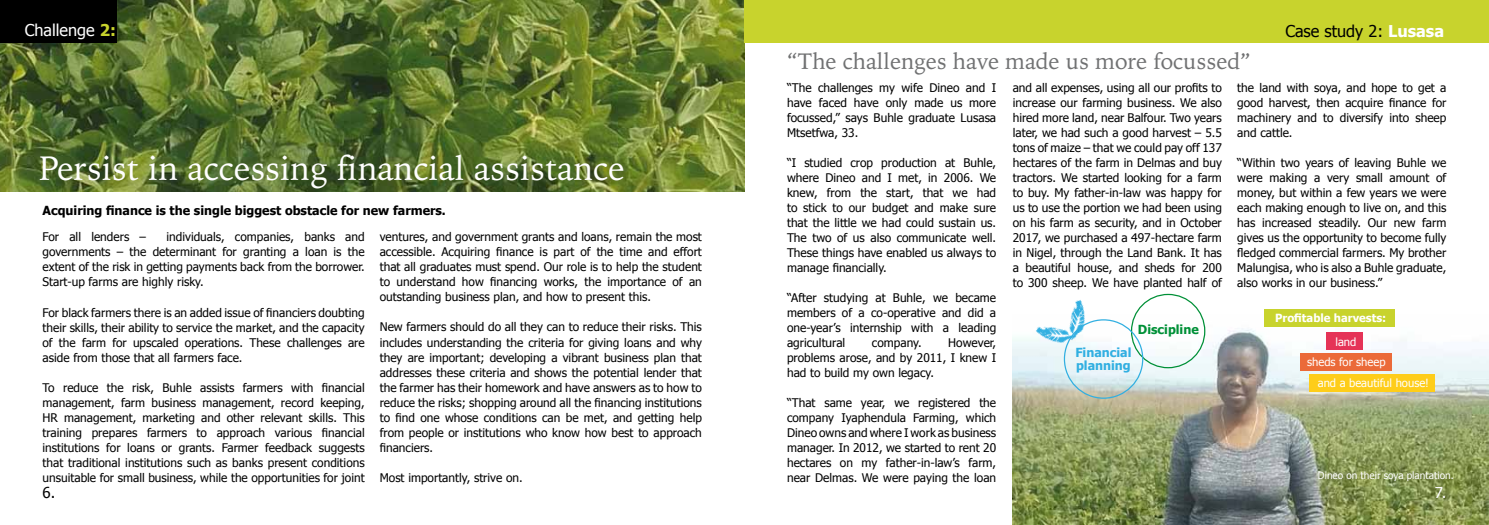
<style>
.page{position:relative;width:1489px;height:525px;background:#fff}
.page>*{position:absolute;margin:0;border:0;box-sizing:border-box;transform-origin:0 0}
.t1{font:33.75px "Iowan Old Style BT";color:#fff}
.t2{font:22.5px "Iowan Old Style BT";color:#707172}
.t3{font:16.25px "Tahoma";color:#000}
.t4{font:16.25px "Tahoma";color:#fff}
.t5{font:15px "Tahoma";color:#000}
.t6{font:15px "Tahoma";color:#fff}
.t7{font:700 12.5px "Tahoma";color:#000}
.t8{font:700 12.5px/13.8px "Tahoma";color:#31afe1}
.t9{font:700 12.5px "Tahoma";color:#009037}
.t10{font:11.88px/15px "Tahoma";color:#000;text-align:justify}
.t11{font:11.25px/21.4px "Tahoma";color:#fff}
.t12{font:700 11.25px "Tahoma";color:#fff}
.t13{font:10px "Tahoma";color:#fff}
.s1{font-weight:700;color:#c8d32d}
.s2{font-weight:700;color:#fff}
</style>
<div class="page">
<img style="left:0;top:0;width:744px;height:191px">
<img style="left:1012px;top:314px;width:476px;height:210px">
<div style="left:744px;top:0;width:744px;height:43px;background:#c8d32d"></div>
<div style="left:0;top:0;width:117px;height:43px;background:#000"></div>
<div style="left:1299px;top:353px;width:92px;height:17px;background:#eb6a39"></div>
<div style="left:1309px;top:374px;width:125px;height:18px;background:#fecd1a"></div>
<div style="left:1326px;top:332px;width:36px;height:18px;background:#e53357"></div>
<div style="left:1130px;top:294px;width:75px;height:74px;border:1px solid #009037;border-radius:50%"></div>
<img style="left:1028px;top:314px;width:52px;height:44px">
<img style="left:1050px;top:300px;width:49px;height:43px">
<div style="left:1264px;top:309px;width:130px;height:17px;background:#c8d32d"></div>
<h3 class="t4" style="left:25px;top:20px;width:93px">Challenge <span class="s1">2:</span></h3>
<h1 class="t1" style="left:39px;top:146px;width:587px">Persist in accessing financial assistance</h1>
<p class="t7" style="left:43px;top:202px;width:405px">Acquiring finance is the single biggest obstacle for new farmers.</p>
<p class="t10" style="left:43px;top:229px;width:324px;text-indent:124px">individuals, companies, banks and governments – the determinant for granting a loan is the extent of the risk in getting payments back from the borrower.<br>Start-up farms are highly risky.</p>
<p class="t10" style="left:43px;top:304px;width:324px">For black farmers there is an added issue of financiers doubting their skills, their ability to service the market, and the capacity of the farm for upscaled operations. These challenges are aside from those that all farmers face.</p>
<p class="t10" style="left:43px;top:379px;width:324px">To reduce the risk, Buhle assists farmers with financial management, farm business management, record keeping, HR management, marketing and other relevant skills. This training prepares farmers to approach various financial institutions for loans or grants. Farmer feedback suggests that traditional institutions such as banks present conditions unsuitable for small business, while the opportunities for joint</p>
<p class="t10" style="left:43px;top:229px;width:105px">For all lenders –</p>
<p class="t10" style="left:380px;top:229px;width:324px">ventures, and government grants and loans, remain the most accessible. Acquiring finance is part of the time and effort that all graduates must spend. Our role is to help the student to understand how financing works, the importance of an outstanding business plan, and how to present this.</p>
<p class="t10" style="left:380px;top:319px;width:324px">New farmers should do all they can to reduce their risks. This includes understanding the criteria for giving loans and why they are important; developing a vibrant business plan that addresses these criteria and shows the potential lender that the farmer has their homework and have answers as to how to reduce the risks; shopping around all the financing institutions to find one whose conditions can be met, and getting help from people or institutions who know how best to approach financiers.</p>
<p class="t10" style="left:380px;top:469px;width:144px">Most importantly, strive on.</p>
<h2 class="t2" style="left:787px;top:46px;width:465px">“The challenges have made us more focussed”</h2>
<h3 class="t3" style="left:1285px;top:20px;width:160px">Case study 2: <span class="s2">Lusasa</span></h3>
<p class="t10" style="left:787px;top:79px;width:211px">“The challenges my wife Dineo and I have faced have only made us more focussed,” says Buhle graduate Lusasa Mtsetfwa, 33.</p>
<p class="t10" style="left:787px;top:154px;width:211px">“I studied crop production at Buhle, where Dineo and I met, in 2006. We knew, from the start, that we had to stick to our budget and make sure that the little we had could sustain us.<br>The two of us also communicate well.<br>These things have enabled us always to manage financially.</p>
<p class="t10" style="left:787px;top:289px;width:211px">“After studying at Buhle, we became members of a co-operative and did a one-year’s internship with a leading agricultural</p>
<p class="t10" style="left:787px;top:334px;width:211px;text-indent:161px">However, problems arose, and by 2011, I knew I had to build my own legacy.</p>
<p class="t10" style="left:787px;top:394px;width:211px">“That same year, we registered the company Iyaphendula Farming, which Dineo owns and where I work as business manager. In 2012, we started to rent 20 hectares on my father-in-law’s farm, near Delmas. We were paying the loan</p>
<p class="t10" style="left:871px;top:334px;width:51px">company.</p>
<p class="t10" style="left:1012px;top:79px;width:211px">and all expenses, using all our profits to increase our farming business. We also hired more land, near Balfour. Two years later, we had such a good harvest – 5.5 tons of maize – that we could pay off 137 hectares of the farm in Delmas and buy tractors. We started looking for a farm to buy. My father-in-law was happy for us to use the portion we had been using on his farm as security, and in October 2017, we purchased a 497-hectare farm in Nigel, through the Land Bank. It has a beautiful house, and sheds for 200 to 300 sheep. We have planted half of</p>
<p class="t8" style="left:1075px;top:344px;width:58px">Financial planning</p>
<p class="t9" style="left:1137px;top:321px;width:62px">Discipline</p>
<p class="t10" style="left:1237px;top:79px;width:211px">the land with soya, and hope to get a good harvest, then acquire finance for machinery and to diversify into sheep and cattle.</p>
<p class="t10" style="left:1237px;top:154px;width:211px">“Within two years of leaving Buhle we were making a very small amount of money, but within a few years we were each making enough to live on, and this has increased steadily. Our new farm gives us the opportunity to become fully fledged commercial farmers. My brother Malungisa, who is also a Buhle graduate, also works in our business.”</p>
<p class="t12" style="left:1274px;top:310px;width:113px">Profitable harvests:</p>
<p class="t11" style="left:1335px;top:330px;width:22px">land</p>
<p class="t11" style="left:1317px;top:350px;width:113px;text-indent:-11px">sheds for sheep<br>and a beautiful house!</p>
<p class="t13" style="left:1317px;top:469px;width:137px">Dineo on their soya plantation.</p>
<p class="t5" style="left:43px;top:482px;width:14px">6.</p>
<p class="t6" style="left:1434px;top:482px;width:13px">7.</p>
</div>
